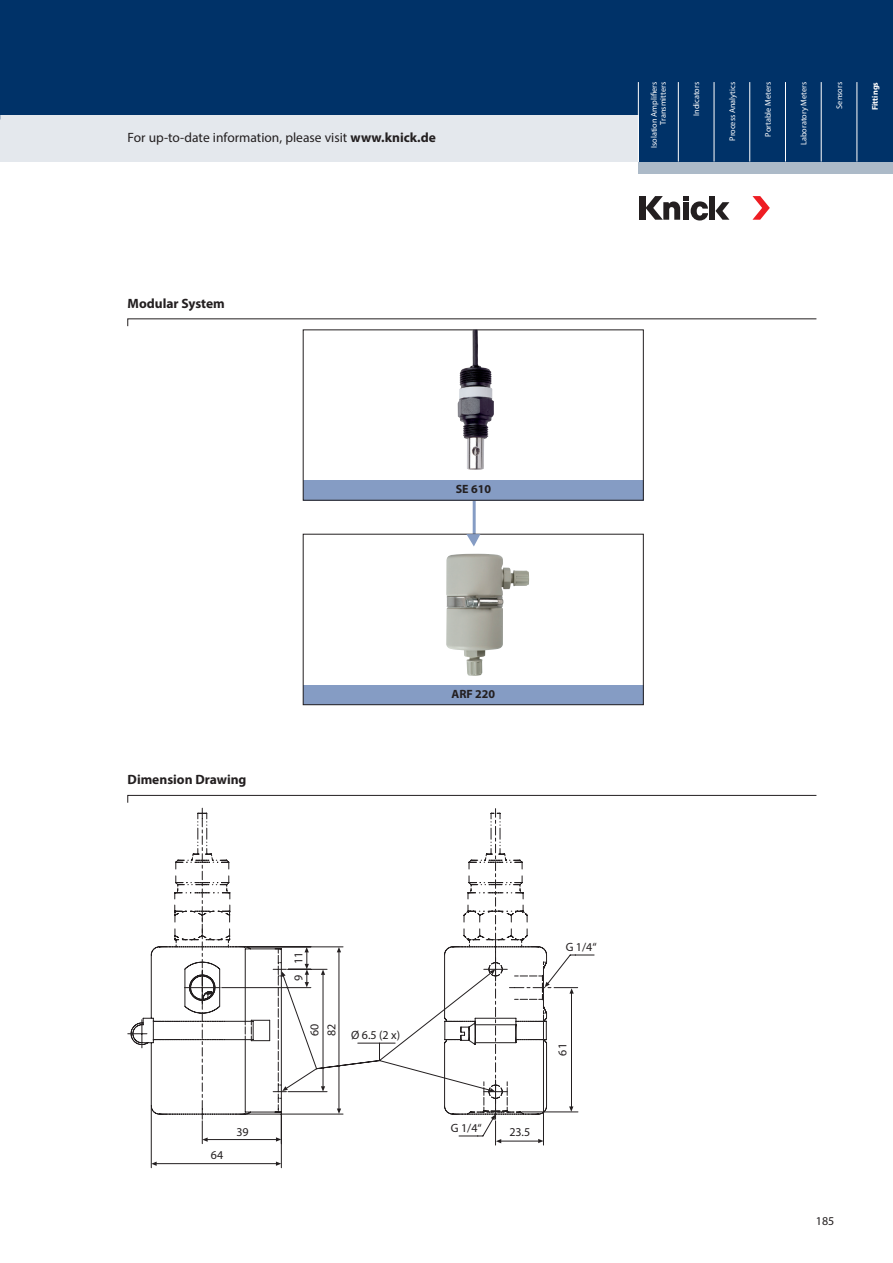
<style>
.page{position:relative;width:893px;height:1263px;background:#fff}
.page>*{position:absolute;margin:0;border:0;box-sizing:border-box;transform-origin:0 0}
.t1{font:13.5px "Myriad Pro";color:#231f20}
.Tabelle_Headline_E{font:700 13.5px "Myriad Pro";color:#231f20}
.t2{font:12px "Myriad Pro";color:#231f20}
.t3{font:700 12px "Myriad Pro";color:#231f20}
.t4{font:8.25px/9px "Myriad Pro";color:#fff;text-align:right}
.t5{font:700 8.25px "Myriad Pro";color:#fff}
.s1{font-weight:700}
</style>
<div class="page">
<div style="left:639px;top:148px;width:254px;height:25px;background:#acbac8"></div>
<div style="left:638px;top:0;width:255px;height:162px;background:#003268"></div>
<div style="left:0;top:0;width:893px;height:118px;background:#003268"></div>
<div style="left:639px;top:196px;width:6px;height:24px;background:#231f20"></div>
<div style="left:709px;top:196px;width:6px;height:24px;background:#231f20"></div>
<svg style="left:715px;top:202px;width:14px;height:18px"></svg>
<svg style="left:752px;top:196px;width:18px;height:24px"></svg>
<svg style="left:645px;top:196px;width:63px;height:24px"></svg>
<div style="left:0;top:115px;width:638px;height:47px;background:#e4e8ed"></div>
<hr style="left:678px;top:82px;width:1px;height:80px;background:#fff">
<hr style="left:714px;top:82px;width:1px;height:80px;background:#fff">
<hr style="left:749px;top:82px;width:1px;height:80px;background:#fff">
<hr style="left:785px;top:82px;width:1px;height:80px;background:#fff">
<hr style="left:821px;top:82px;width:1px;height:80px;background:#fff">
<hr style="left:857px;top:82px;width:1px;height:80px;background:#fff">
<hr style="left:638px;top:82px;width:1px;height:80px;background:#fff">
<svg style="left:127px;top:318px;width:690px;height:9px"></svg>
<svg style="left:127px;top:795px;width:690px;height:8px"></svg>
<svg style="left:569px;top:1106px;width:4px;height:6px"></svg>
<svg style="left:569px;top:988px;width:5px;height:6px"></svg>
<hr style="left:522px;top:1112px;width:56px;height:1px;background:#231f20">
<svg style="left:276px;top:1161px;width:5px;height:5px"></svg>
<svg style="left:151px;top:1161px;width:6px;height:5px"></svg>
<svg style="left:130px;top:812px;width:420px;height:331px"></svg>
<hr style="left:473px;top:498px;width:3px;height:37px;background:#859cc4">
<div style="left:303px;top:480px;width:340px;height:20px;background:#859cc4"></div>
<div style="left:303px;top:685px;width:340px;height:20px;background:#859cc4"></div>
<div style="left:303px;top:534px;width:340px;height:171px;border:1px solid #231f20"></div>
<svg style="left:466px;top:534px;width:14px;height:12px"></svg>
<img style="left:446px;top:554px;width:83px;height:122px">
<img style="left:458px;top:330px;width:36px;height:139px">
<h1 class="t1" style="left:128px;top:129px;width:310px">For up-to-date information, please visit <span class="s1">www.knick.de</span></h1>
<p class="Tabelle_Headline_E" style="left:128px;top:294px;width:99px">Modular System</p>
<p class="t3" style="left:456px;top:482px;width:37px">SE 610</p>
<p class="t4" style="left:649px;top:148px;width:68px;rotate:-90deg">Isolation Amplifiers<br>Transmitters</p>
<p class="t4" style="left:692px;top:116px;width:36px;rotate:-90deg">Indicators</p>
<p class="t4" style="left:728px;top:141px;width:60px;rotate:-90deg">Process Analytics</p>
<p class="t4" style="left:763px;top:136px;width:56px;rotate:-90deg">Portable Meters</p>
<p class="t4" style="left:799px;top:145px;width:65px;rotate:-90deg">Laboratory Meters</p>
<p class="t4" style="left:835px;top:109px;width:28px;rotate:-90deg">Sensors</p>
<p class="t5" style="left:870px;top:110px;width:30px;rotate:-90deg">Fittings</p>
<p class="Tabelle_Headline_E" style="left:128px;top:771px;width:120px">Dimension Drawing</p>
<p class="t3" style="left:451px;top:686px;width:45px">ARF 220</p>
<p class="t2" style="left:211px;top:1148px;width:14px">64</p>
<p class="t2" style="left:236px;top:1124px;width:14px">39</p>
<p class="t2" style="left:291px;top:964px;width:14px;rotate:-90deg">11</p>
<p class="t2" style="left:291px;top:981px;width:8px;rotate:-90deg">9</p>
<p class="t2" style="left:307px;top:1036px;width:14px;rotate:-90deg">60</p>
<p class="t2" style="left:324px;top:1036px;width:14px;rotate:-90deg">82</p>
<p class="t2" style="left:351px;top:1027px;width:51px">Ø 6.5 (2 x)</p>
<p class="t2" style="left:566px;top:939px;width:32px">G 1/4“</p>
<p class="t2" style="left:451px;top:1120px;width:32px">G 1/4“</p>
<p class="t2" style="left:509px;top:1124px;width:22px">23.5</p>
<p class="t2" style="left:555px;top:1056px;width:14px;rotate:-90deg">61</p>
<p class="t2" style="left:816px;top:1213px;width:20px">185</p>
</div>
